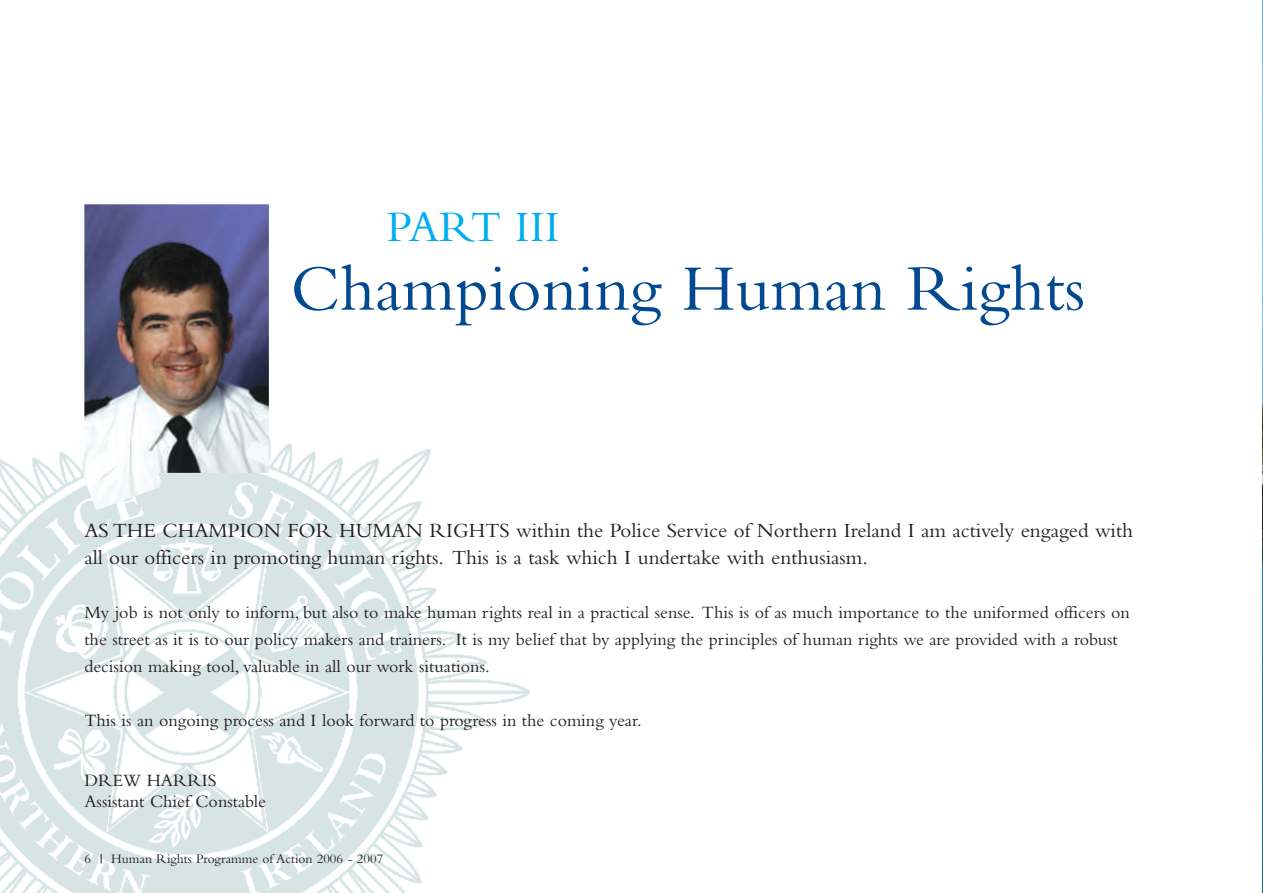
<style>
.page{position:relative;width:1263px;height:893px;background:#fff}
.page>*{position:absolute;margin:0;border:0;box-sizing:border-box;transform-origin:0 0}
.t1{font:67.5px "Bembo";color:#014990}
.t2{font:45px "Bembo";color:#00aeef}
.t3{font:21px/27px "Bembo";color:#231f20}
.t4{font:18px/27px "Bembo";color:#231f20}
.t5{font:13.5px "Bembo";color:#231f20}
</style>
<div class="page">
<img style="left:0;top:434px;width:529px;height:459px">
<img style="left:72px;top:204px;width:197px;height:306px">
<img style="left:1262px;top:0;width:1px;height:893px">
<h2 class="t2" style="left:387px;top:211px;width:174px">PART III</h2>
<h1 class="t1" style="left:291px;top:265px;width:796px">Championing Human Rights</h1>
<p class="t3" style="left:84px;top:519px;width:1050px">AS THE CHAMPION FOR HUMAN RIGHTS within the Police Service of Northern Ireland I am actively engaged with all our officers in promoting human rights. This is a task which I undertake with enthusiasm.</p>
<p class="t4" style="left:84px;top:601px;width:1047px">My job is not only to inform, but also to make human rights real in a practical sense. This is of as much importance to the uniformed officers on the street as it is to our policy makers and trainers. It is my belief that by applying the principles of human rights we are provided with a robust decision making tool, valuable in all our work situations.</p>
<p class="t4" style="left:84px;top:709px;width:559px">This is an ongoing process and I look forward to progress in the coming year.</p>
<p class="t4" style="left:84px;top:771px;width:183px;line-height:21.6px">DREW HARRIS<br>Assistant Chief Constable</p>
<p class="t5" style="left:84px;top:854px;width:8px">6</p>
<p class="t5" style="left:111px;top:854px;width:273px">Human Rights Programme of Action 2006 - 2007</p>
</div>
